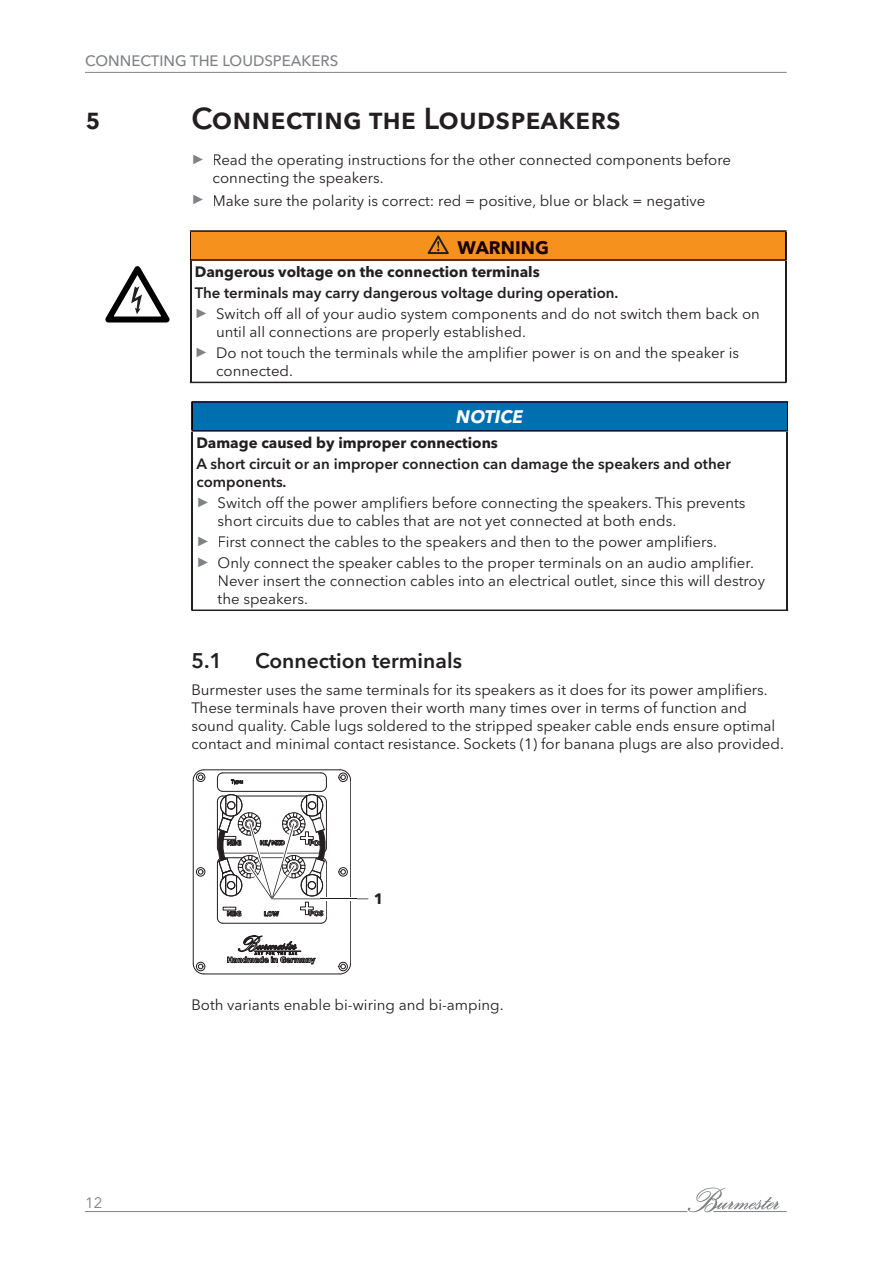
<style>
.page{position:relative;width:893px;height:1263px;background:#fff}
.page>*{position:absolute;margin:0;border:0;box-sizing:border-box;transform-origin:0 0}
.t1{font:600 30px "Avenir Next LT Pro";color:#231f20}
.t2{font:600 21px "Avenir Next LT Pro";color:#231f20}
.t3{font:700 18px "Avenir Next LT Pro";color:#1b0000}
.t4{font:italic 700 18px "Avenir Next LT Pro";color:#fff}
.t5{font:15px/18px "Avenir Next LT Pro";color:#231f20}
.t6{font:700 15px "Avenir Next LT Pro";color:#231f20}
.t7{font:600 15px/18px "Avenir Next LT Pro";color:#231f20}
.t8{font:500 15px "Avenir Next LT Pro";color:#808285}
.t9{font:15px "Avenir Next LT Pro";color:#808285}
.s1{font-family:"Arial";font-size:13.5px;color:#808285}
.s2{font-weight:600}
</style>
<div class="page">
<hr style="left:85px;top:72px;width:702px;height:1px;background:#808285">
<svg style="left:687px;top:1187px;width:92px;height:25px"></svg>
<hr style="left:85px;top:1211px;width:602px;height:1px;background:#808285">
<hr style="left:714px;top:1211px;width:72px;height:1px;background:#808285">
<hr style="left:785px;top:261px;width:2px;height:121px;background:#231f20">
<svg style="left:190px;top:382px;width:597px;height:1px"></svg>
<hr style="left:190px;top:261px;width:1px;height:121px;background:#231f20">
<svg style="left:190px;top:230px;width:597px;height:31px;background:#dd831e"></svg>
<div style="left:449px;top:241px;width:99px;height:13px;background:#f6911e"></div>
<svg style="left:105px;top:266px;width:65px;height:56px"></svg>
<svg style="left:191px;top:401px;width:597px;height:210px"></svg>
<hr style="left:204px;top:769px;width:136px;height:1px;background:#231f20">
<hr style="left:193px;top:780px;width:1px;height:183px;background:#231f20">
<hr style="left:204px;top:973px;width:136px;height:1px;background:#231f20">
<hr style="left:350px;top:780px;width:1px;height:184px;background:#231f20">
<svg style="left:192px;top:962px;width:13px;height:13px"></svg>
<div style="left:196px;top:867px;width:9px;height:9px;border:1px solid #231f20;border-radius:50%"></div>
<svg style="left:198px;top:869px;width:5px;height:5px"></svg>
<div style="left:196px;top:773px;width:9px;height:9px;border:1px solid #231f20;border-radius:50%"></div>
<svg style="left:192px;top:769px;width:13px;height:12px"></svg>
<div style="left:338px;top:962px;width:10px;height:9px;border:1px solid #231f20;border-radius:50%"></div>
<svg style="left:339px;top:962px;width:12px;height:13px"></svg>
<svg style="left:227px;top:935px;width:89px;height:29px"></svg>
<svg style="left:217px;top:769px;width:151px;height:155px"></svg>
<hr style="left:320px;top:898px;width:37px;height:1px;background:#231f20">
<p class="t8" style="left:85px;top:52px;width:255px">CONNECTING THE LOUDSPEAKERS</p>
<h1 class="t1" style="left:85px;top:100px;width:17px">5</h1>
<h1 class="t1" style="left:191px;top:100px;width:431px">Connecting the Loudspeakers</h1>
<p class="t5" style="left:213px;top:151px;width:520px;text-indent:-21px"><span class="s1">►</span> Read the operating instructions for the other connected components before connecting the speakers.</p>
<p class="t5" style="left:191px;top:191px;width:516px"><span class="s1">►</span> Make sure the polarity is correct: red = positive, blue or black = negative</p>
<p class="t3" style="left:458px;top:237px;width:93px">WARNING</p>
<p class="t6" style="left:195px;top:263px;width:346px">Dangerous voltage on the connection terminals</p>
<p class="t5" style="left:195px;top:283px;width:566px;line-height:21px"><span class="s2">The terminals may carry dangerous voltage during operation.<br></span><span class="s1">►</span> Switch off all of your audio system components and do not switch them back on</p>
<p class="t5" style="left:195px;top:322px;width:546px;line-height:21px;text-indent:21px">until all connections are properly established.<br><span class="s1">►</span> Do not touch the terminals while the amplifier power is on and the speaker is</p>
<p class="t5" style="left:216px;top:362px;width:78px">connected.</p>
<p class="t4" style="left:456px;top:406px;width:68px">NOTICE</p>
<p class="t6" style="left:196px;top:434px;width:303px">Damage caused by improper connections</p>
<p class="t7" style="left:196px;top:455px;width:536px">A short circuit or an improper connection can damage the speakers and other components.</p>
<p class="t5" style="left:218px;top:494px;width:529px;text-indent:-21px"><span class="s1">►</span> Switch off the power amplifiers before connecting the speakers. This prevents short circuits due to cables that are not yet connected at both ends.</p>
<p class="t5" style="left:196px;top:531px;width:559px;line-height:21px"><span class="s1">►</span> First connect the cables to the speakers and then to the power amplifiers.<br><span class="s1">►</span> Only connect the speaker cables to the proper terminals on an audio amplifier.</p>
<p class="t5" style="left:218px;top:572px;width:549px">Never insert the connection cables into an electrical outlet, since this will destroy the speakers.</p>
<h2 class="t2" style="left:191px;top:648px;width:33px">5.1</h2>
<h2 class="t2" style="left:255px;top:648px;width:208px">Connection terminals</h2>
<p class="t5" style="left:191px;top:680px;width:594px">Burmester uses the same terminals for its speakers as it does for its power amplifiers.<br>These terminals have proven their worth many times over in terms of function and sound quality. Cable lugs soldered to the stripped speaker cable ends ensure optimal contact and minimal contact resistance. Sockets (1) for banana plugs are also provided.</p>
<p class="t6" style="left:374px;top:889px;width:11px">1</p>
<p class="t9" style="left:85px;top:1193px;width:19px">12</p>
<p class="t5" style="left:191px;top:995px;width:314px">Both variants enable bi-wiring and bi-amping.</p>
</div>
